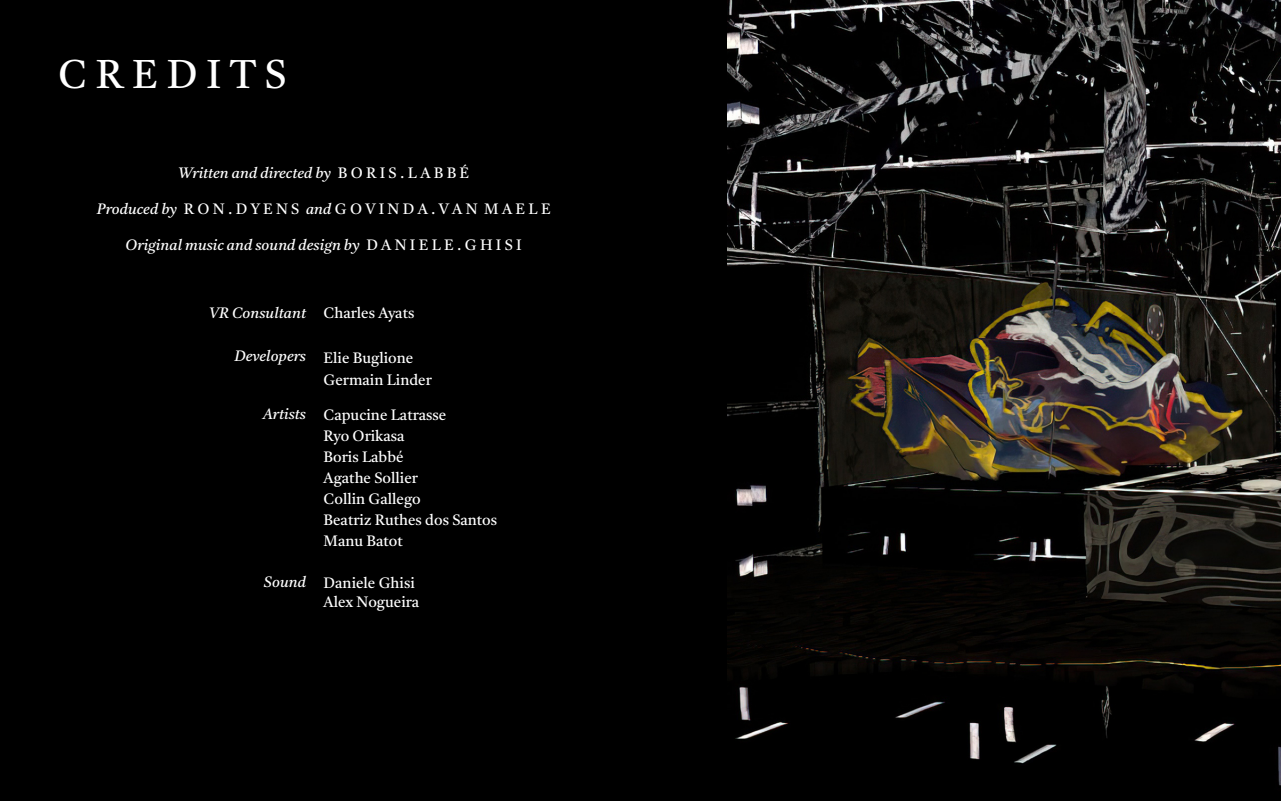
<style>
.page{position:relative;width:1281px;height:801px;background:#fff}
.page>*{position:absolute;margin:0;border:0;box-sizing:border-box;transform-origin:0 0}
.t1{font:40px "Tiro Kannada";letter-spacing:.22em;color:#fff}
.t2{font:15px/21px "Tiro Kannada";color:#fff}
.t3{font:italic 15px "Tiro Kannada";color:#fff}
.t4{font:15px "Tiro Kannada";letter-spacing:.22em;color:#fff}
.s1{font-style:normal}
.s2{font-style:italic}
</style>
<div class="page">
<div style="left:0;top:0;width:1280px;height:800px;background:#000"></div>
<img style="left:727px;top:0;width:553px;height:797px">
<h1 class="t1" style="left:58px;top:58px;width:230px">CREDITS</h1>
<p class="t3" style="left:178px;top:166px;width:292px">Written and directed by <span class="s1">B O R I S . L A B B É</span></p>
<p class="t4" style="left:97px;top:202px;width:455px"><span class="s2">Producedby</span> RON.DYENS <span class="s2">and</span>GOVINDA.VAN MAELE</p>
<p class="t3" style="left:126px;top:238px;width:397px">Original music and sound design by <span class="s1">D A N I E L E . G H I S I</span></p>
<p class="t3" style="left:209px;top:306px;width:98px">VR Consultant</p>
<p class="t3" style="left:234px;top:349px;width:73px">Developers</p>
<p class="t3" style="left:263px;top:407px;width:45px">Artists</p>
<p class="t3" style="left:264px;top:575px;width:44px">Sound</p>
<p class="t2" style="left:323px;top:303px;width:92px">Charles Ayats</p>
<p class="t2" style="left:323px;top:347px;width:110px;line-height:22px">Elie Buglione<br>Germain Linder</p>
<p class="t2" style="left:323px;top:405px;width:175px">Capucine Latrasse<br>Ryo Orikasa<br>Boris Labbé<br>Agathe Sollier<br>Collin Gallego<br>Beatriz Ruthes dos Santos<br>Manu Batot</p>
<p class="t2" style="left:323px;top:574px;width:97px;line-height:19px">Daniele Ghisi<br>Alex Nogueira</p>
</div>
